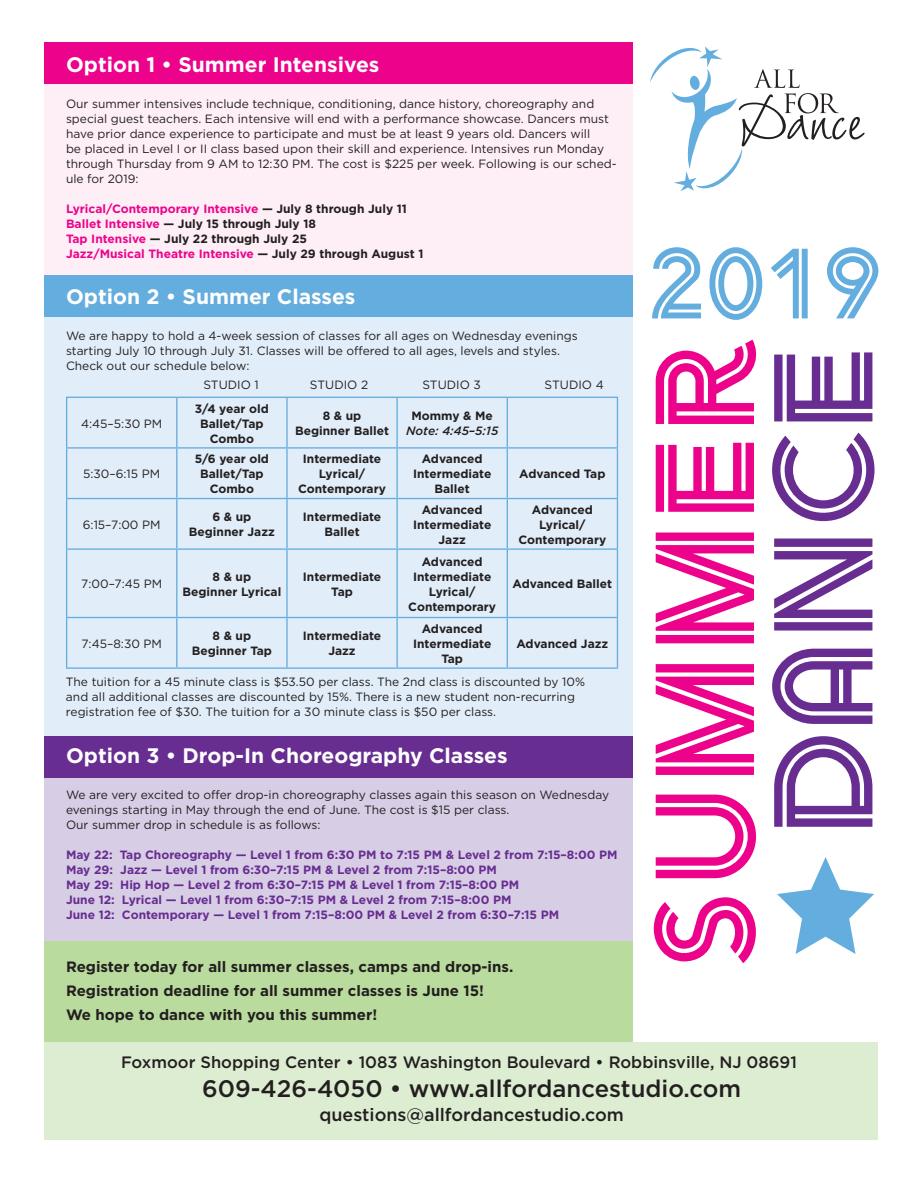
<style>
.page{position:relative;width:918px;height:1188px;background:#fff}
.page>*{position:absolute;margin:0;border:0;box-sizing:border-box;transform-origin:0 0}
.t1{font:139.35px "Arya Double";color:#ed028c}
.t2{font:139.35px "Arya Double";color:#672d91}
.t3{font:98.85px "Arya Double";color:#64addf}
.t4{font:500 23.85px "Gotham HTF";color:#231f20}
.t5{font:700 21px "Gotham HTF";color:#fff}
.t6{font:500 18px "Gotham HTF";color:#231f20}
.t7{font:500 16.5px "Gotham HTF";color:#231f20}
.t8{font:700 15px/24px "Gotham HTF";color:#231f20}
.t9{font:12px/15px "Gotham HTF";color:#231f20}
.t10{font:700 12px/15px "Gotham HTF";color:#231f20;text-align:center}
.t11{font:700 12px/15px "Gotham HTF";color:#672d91}
.t12{font:700 12px/15px "Gotham HTF";color:#ed028c}
.t13{font:italic 500 12px "Gotham HTF";color:#231f20}
.s1{color:#231f20}
</style>
<div class="page">
<div style="left:44px;top:940px;width:589px;height:103px;background:#b9db9d"></div>
<div style="left:44px;top:42px;width:589px;height:244px;background:#fdeff5"></div>
<div style="left:44px;top:42px;width:589px;height:41px;background:#ed028c"></div>
<div style="left:44px;top:275px;width:589px;height:465px;background:#e1edf8"></div>
<div style="left:44px;top:275px;width:589px;height:41px;background:#64addf"></div>
<hr style="left:66px;top:397px;width:111px;height:1px;background:#64addf">
<hr style="left:66px;top:398px;width:1px;height:49px;background:#64addf">
<hr style="left:177px;top:397px;width:110px;height:1px;background:#64addf">
<hr style="left:176px;top:398px;width:1px;height:49px;background:#64addf">
<hr style="left:287px;top:397px;width:110px;height:1px;background:#64addf">
<hr style="left:286px;top:398px;width:2px;height:49px;background:#64addf">
<hr style="left:397px;top:397px;width:110px;height:1px;background:#64addf">
<hr style="left:396px;top:398px;width:2px;height:49px;background:#64addf">
<hr style="left:507px;top:397px;width:111px;height:1px;background:#64addf">
<hr style="left:507px;top:398px;width:1px;height:49px;background:#64addf">
<hr style="left:617px;top:398px;width:1px;height:49px;background:#64addf">
<hr style="left:66px;top:447px;width:111px;height:2px;background:#64addf">
<hr style="left:66px;top:449px;width:1px;height:49px;background:#64addf">
<hr style="left:177px;top:447px;width:110px;height:2px;background:#64addf">
<hr style="left:176px;top:449px;width:1px;height:49px;background:#64addf">
<hr style="left:287px;top:447px;width:110px;height:2px;background:#64addf">
<hr style="left:286px;top:449px;width:2px;height:49px;background:#64addf">
<hr style="left:397px;top:447px;width:110px;height:2px;background:#64addf">
<hr style="left:396px;top:449px;width:2px;height:49px;background:#64addf">
<hr style="left:507px;top:447px;width:111px;height:2px;background:#64addf">
<hr style="left:507px;top:449px;width:1px;height:49px;background:#64addf">
<hr style="left:617px;top:449px;width:1px;height:49px;background:#64addf">
<hr style="left:66px;top:498px;width:111px;height:1px;background:#64addf">
<hr style="left:66px;top:499px;width:1px;height:49px;background:#64addf">
<hr style="left:177px;top:498px;width:110px;height:1px;background:#64addf">
<hr style="left:176px;top:499px;width:1px;height:49px;background:#64addf">
<hr style="left:287px;top:498px;width:110px;height:1px;background:#64addf">
<hr style="left:286px;top:499px;width:2px;height:49px;background:#64addf">
<hr style="left:397px;top:498px;width:110px;height:1px;background:#64addf">
<hr style="left:396px;top:499px;width:2px;height:49px;background:#64addf">
<hr style="left:507px;top:498px;width:111px;height:1px;background:#64addf">
<hr style="left:507px;top:499px;width:1px;height:49px;background:#64addf">
<hr style="left:617px;top:499px;width:1px;height:49px;background:#64addf">
<hr style="left:66px;top:548px;width:111px;height:2px;background:#64addf">
<hr style="left:66px;top:550px;width:1px;height:67px;background:#64addf">
<hr style="left:177px;top:548px;width:110px;height:2px;background:#64addf">
<hr style="left:176px;top:550px;width:1px;height:67px;background:#64addf">
<hr style="left:287px;top:548px;width:110px;height:2px;background:#64addf">
<hr style="left:286px;top:550px;width:2px;height:67px;background:#64addf">
<hr style="left:397px;top:548px;width:110px;height:2px;background:#64addf">
<hr style="left:396px;top:550px;width:2px;height:67px;background:#64addf">
<hr style="left:507px;top:548px;width:111px;height:2px;background:#64addf">
<hr style="left:507px;top:550px;width:1px;height:67px;background:#64addf">
<hr style="left:617px;top:550px;width:1px;height:67px;background:#64addf">
<hr style="left:66px;top:617px;width:111px;height:1px;background:#64addf">
<hr style="left:66px;top:618px;width:1px;height:49px;background:#64addf">
<hr style="left:177px;top:617px;width:110px;height:1px;background:#64addf">
<hr style="left:176px;top:618px;width:1px;height:49px;background:#64addf">
<hr style="left:287px;top:617px;width:110px;height:1px;background:#64addf">
<hr style="left:286px;top:618px;width:2px;height:49px;background:#64addf">
<hr style="left:397px;top:617px;width:110px;height:1px;background:#64addf">
<hr style="left:396px;top:618px;width:2px;height:49px;background:#64addf">
<hr style="left:507px;top:617px;width:111px;height:1px;background:#64addf">
<hr style="left:507px;top:618px;width:1px;height:49px;background:#64addf">
<hr style="left:617px;top:618px;width:1px;height:49px;background:#64addf">
<hr style="left:66px;top:667px;width:111px;height:2px;background:#64addf">
<hr style="left:177px;top:667px;width:110px;height:2px;background:#64addf">
<hr style="left:287px;top:667px;width:110px;height:2px;background:#64addf">
<hr style="left:397px;top:667px;width:110px;height:2px;background:#64addf">
<hr style="left:507px;top:667px;width:111px;height:2px;background:#64addf">
<div style="left:44px;top:736px;width:589px;height:204px;background:#d7cde5"></div>
<div style="left:44px;top:736px;width:589px;height:41px;background:#672d91"></div>
<div style="left:44px;top:1042px;width:834px;height:97px;background:#ddedd1"></div>
<svg style="left:650px;top:47px;width:215px;height:144px"></svg>
<svg style="left:777px;top:857px;width:97px;height:97px"></svg>
<h3 class="t5" style="left:66px;top:52px;width:315px">Option 1 • Summer Intensives</h3>
<p class="t9" style="left:66px;top:96px;width:552px">Our summer intensives include technique, conditioning, dance history, choreography and special guest teachers. Each intensive will end with a performance showcase. Dancers must have prior dance experience to participate and must be at least 9 years old. Dancers will<br>be placed in Level I or II class based upon their skill and experience. Intensives run Monday through Thursday from 9 AM to 12:30 PM. The cost is $225 per week. Following is our sched&shy;ule for 2019:</p>
<p class="t12" style="left:66px;top:201px;width:359px">Lyrical/Contemporary Intensive <span class="s1">— July 8 through July 11<br></span>Ballet Intensive <span class="s1">— July 15 through July 18<br></span>Tap Intensive <span class="s1">— July 22 through July 25<br></span>Jazz/Musical Theatre Intensive <span class="s1">— July 29 through August 1</span></p>
<h3 class="t5" style="left:66px;top:284px;width:291px">Option 2 • Summer Classes</h3>
<p class="t9" style="left:66px;top:328px;width:513px">We are happy to hold a 4-week session of classes for all ages on Wednesday evenings starting July 10 through July 31. Classes will be offered to all ages, levels and styles.<br>Check out our schedule below:</p>
<h2 class="t3" style="left:648px;top:222px;width:236px">2019</h2>
<h1 class="t1" style="left:619px;top:969px;width:631px;rotate:-90deg">Summer</h1>
<h1 class="t2" style="left:737px;top:837px;width:495px;rotate:-90deg">Dance</h1>
<p class="t9" style="left:203px;top:377px;width:57px">STUDIO 1</p>
<p class="t9" style="left:310px;top:377px;width:60px">STUDIO 2</p>
<p class="t9" style="left:422px;top:377px;width:60px">STUDIO 3</p>
<p class="t9" style="left:545px;top:377px;width:61px">STUDIO 4</p>
<p class="t10" style="left:195px;top:401px;width:76px">3/4 year old<br>Ballet/Tap<br>Combo</p>
<p class="t10" style="left:295px;top:408px;width:96px">8 &amp; up<br>Beginner Ballet</p>
<p class="t10" style="left:411px;top:408px;width:83px">Mommy &amp; Me</p>
<p class="t9" style="left:81px;top:416px;width:83px">4:45–5:30 PM</p>
<p class="t13" style="left:406px;top:424px;width:94px">Note: 4:45–5:15</p>
<p class="t10" style="left:195px;top:451px;width:76px">5/6 year old<br>Ballet/Tap<br>Combo</p>
<p class="t10" style="left:298px;top:451px;width:89px">Intermediate<br>Lyrical/<br>Contemporary</p>
<p class="t10" style="left:413px;top:451px;width:80px">Advanced<br>Intermediate<br>Ballet</p>
<p class="t10" style="left:519px;top:466px;width:88px">Advanced Tap</p>
<p class="t9" style="left:83px;top:466px;width:79px">5:30–6:15 PM</p>
<p class="t9" style="left:83px;top:517px;width:79px">6:15–7:00 PM</p>
<p class="t10" style="left:189px;top:509px;width:88px">6 &amp; up<br>Beginner Jazz</p>
<p class="t10" style="left:303px;top:509px;width:80px">Intermediate<br>Ballet</p>
<p class="t10" style="left:413px;top:502px;width:80px">Advanced<br>Intermediate<br>Jazz</p>
<p class="t10" style="left:518px;top:502px;width:89px">Advanced<br>Lyrical/<br>Contemporary</p>
<p class="t9" style="left:81px;top:576px;width:82px">7:00–7:45 PM</p>
<p class="t10" style="left:183px;top:569px;width:100px">8 &amp; up<br>Beginner Lyrical</p>
<p class="t10" style="left:303px;top:569px;width:80px">Intermediate<br>Tap</p>
<p class="t10" style="left:408px;top:554px;width:89px">Advanced<br>Intermediate<br>Lyrical/<br>Contemporary</p>
<p class="t10" style="left:513px;top:576px;width:101px">Advanced Ballet</p>
<p class="t9" style="left:81px;top:636px;width:82px">7:45–8:30 PM</p>
<p class="t10" style="left:192px;top:628px;width:82px">8 &amp; up<br>Beginner Tap</p>
<p class="t10" style="left:303px;top:628px;width:80px">Intermediate<br>Jazz</p>
<p class="t10" style="left:413px;top:621px;width:80px">Advanced<br>Intermediate<br>Tap</p>
<p class="t10" style="left:516px;top:636px;width:93px">Advanced Jazz</p>
<p class="t9" style="left:66px;top:675px;width:521px">The tuition for a 45 minute class is $53.50 per class. The 2nd class is discounted by 10% and all additional classes are discounted by 15%. There is a new student non-recurring registration fee of $30. The tuition for a 30 minute class is $50 per class.</p>
<h3 class="t5" style="left:66px;top:743px;width:443px">Option 3 • Drop-In Choreography Classes</h3>
<p class="t9" style="left:66px;top:787px;width:545px">We are very excited to offer drop-in choreography classes again this season on Wednesday evenings starting in May through the end of June. The cost is $15 per class.<br>Our summer drop in schedule is as follows:</p>
<p class="t11" style="left:66px;top:847px;width:553px">May 22: Tap Choreography — Level 1 from 6:30 PM to 7:15 PM &amp; Level 2 from 7:15–8:00 PM May 29: Jazz — Level 1 from 6:30–7:15 PM &amp; Level 2 from 7:15–8:00 PM<br>May 29: Hip Hop — Level 2 from 6:30–7:15 PM &amp; Level 1 from 7:15–8:00 PM<br>June 12: Lyrical — Level 1 from 6:30–7:15 PM &amp; Level 2 from 7:15–8:00 PM<br>June 12: Contemporary — Level 1 from 7:15–8:00 PM &amp; Level 2 from 6:30–7:15 PM</p>
<p class="t8" style="left:66px;top:954px;width:449px">Register today for all summer classes, camps and drop-ins.<br>Registration deadline for all summer classes is June 15!<br>We hope to dance with you this summer!</p>
<h3 class="t7" style="left:121px;top:1053px;width:678px">Foxmoor Shopping Center • 1083 Washington Boulevard • Robbinsville, NJ 08691</h3>
<h3 class="t4" style="left:202px;top:1075px;width:541px">609-426-4050 • www.allfordancestudio.com</h3>
<h3 class="t6" style="left:320px;top:1104px;width:306px">questions@allfordancestudio.com</h3>
</div>
